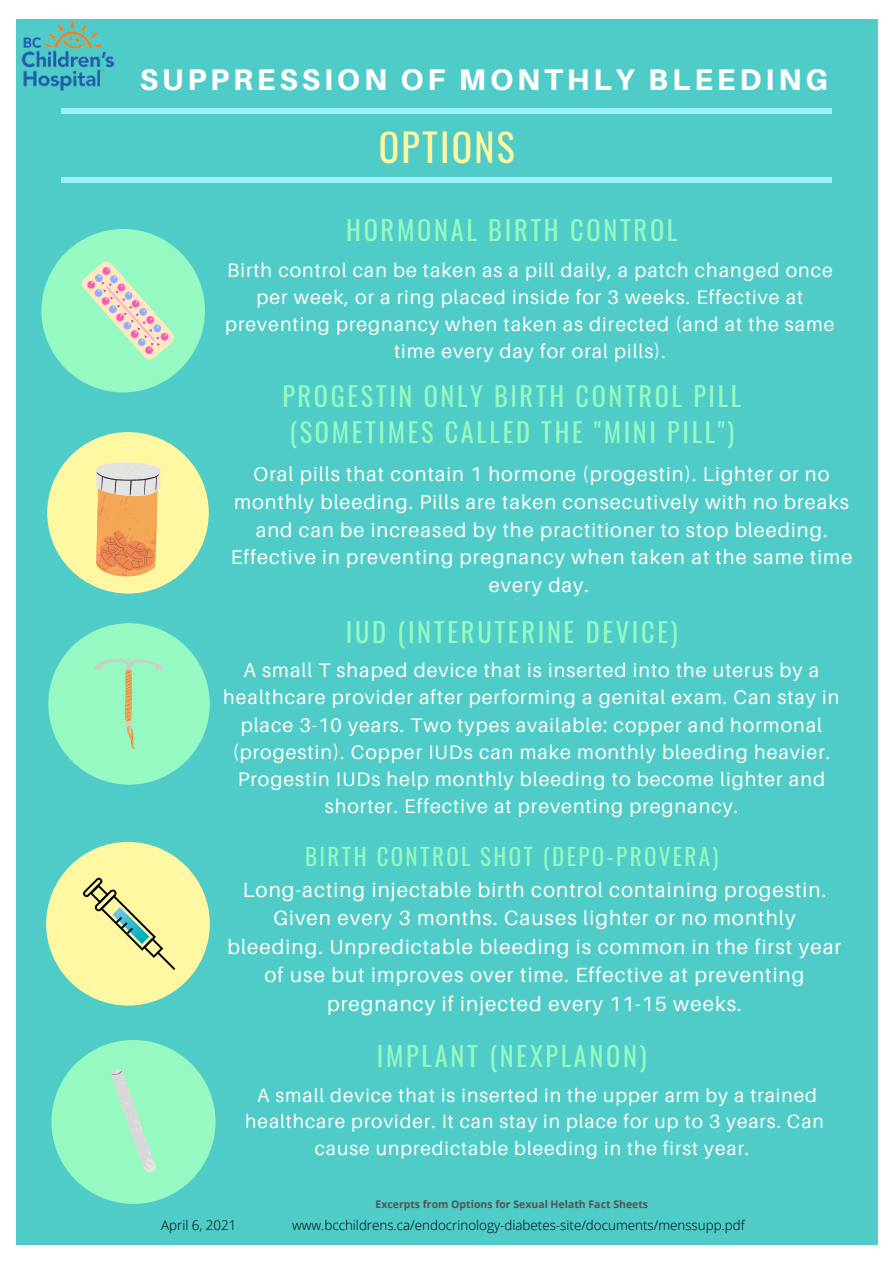
<style>
.page{position:relative;width:894px;height:1264px;background:#fff}
.page>*{position:absolute;margin:0;border:0;box-sizing:border-box;transform-origin:0 0}
.t1{font:38.1px "Oswald";letter-spacing:.06em;color:#fff7a1}
.t2{font:800 29.85px "Aileron";letter-spacing:.13em;color:#fff}
.t3{font:26.4px "Oswald";letter-spacing:.1em;color:#95f9c1}
.t4{font:26.25px/36.3px "Oswald";letter-spacing:.1em;color:#95f9c1}
.t5{font:23.1px "Oswald";letter-spacing:.1em;color:#95f9c1}
.t6{font:20.55px/28.5px "Aileron";letter-spacing:.05em;color:#fff;text-align:center}
.t7{font:19.95px/27.8px "Aileron";letter-spacing:.05em;color:#fff;text-align:center}
.t8{font:19.65px/27.2px "Aileron";letter-spacing:.05em;color:#fff;text-align:center}
.t9{font:19.5px/27px "Aileron";letter-spacing:.05em;color:#fff;text-align:center}
.t10{font:19.2px/26.4px "Aileron";letter-spacing:.05em;color:#fff;text-align:center}
.t11{font:300 13.35px "Open Sans";color:#000}
.t12{font:700 10.5px "Open Sans";color:#545454}
</style>
<div class="page">
<div style="left:16px;top:19px;width:861px;height:1225px;background:#4fcbc8"></div>
<div style="left:61px;top:177px;width:771px;height:6px;background:#9bf1f9"></div>
<div style="left:61px;top:108px;width:771px;height:6px;background:#9bf1f9"></div>
<svg style="left:41px;top:229px;width:164px;height:163px"></svg>
<svg style="left:48px;top:623px;width:162px;height:161px"></svg>
<svg style="left:47px;top:432px;width:162px;height:161px"></svg>
<svg style="left:46px;top:842px;width:164px;height:163px"></svg>
<svg style="left:51px;top:1040px;width:164px;height:163px"></svg>
<img style="left:21px;top:20px;width:94px;height:72px">
<h1 class="t2" style="left:140px;top:61px;width:689px">SUPPRESSION OF MONTHLY BLEEDING</h1>
<p class="t1" style="left:378px;top:117px;width:138px">OPTIONS</p>
<p class="t3" style="left:346px;top:209px;width:333px">HORMONAL BIRTH CONTROL</p>
<p class="t9" style="left:225px;top:256px;width:610px">Birth control can be taken as a pill daily, a patch changed once per week, or a ring placed inside for 3 weeks. Effective at preventing pregnancy when taken as directed (and at the same time every day for oral pills).</p>
<p class="t4" style="left:282px;top:377px;width:460px">PROGESTIN ONLY BIRTH CONTROL PILL (SOMETIMES CALLED THE "MINI PILL")</p>
<h3 class="t7" style="left:231px;top:460px;width:623px">Oral pills that contain 1 hormone (progestin). Lighter or no monthly bleeding. Pills are taken consecutively with no breaks and can be increased by the practitioner to stop bleeding.<br>Effective in preventing pregnancy when taken at the same time every day.</h3>
<h5 class="t3" style="left:346px;top:611px;width:333px">IUD (INTERUTERINE DEVICE)</h5>
<h2 class="t8" style="left:223px;top:656px;width:617px">A small T shaped device that is inserted into the uterus by a healthcare provider after performing a genital exam. Can stay in place 3-10 years. Two types available: copper and hormonal (progestin). Copper IUDs can make monthly bleeding heavier.<br>Progestin IUDs help monthly bleeding to become lighter and shorter. Effective at preventing pregnancy.</h2>
<h3 class="t5" style="left:305px;top:838px;width:415px">BIRTH CONTROL SHOT (DEPO-PROVERA)</h3>
<h5 class="t6" style="left:227px;top:875px;width:615px">Long-acting injectable birth control containing progestin.<br>Given every 3 months. Causes lighter or no monthly bleeding. Unpredictable bleeding is common in the first year of use but improves over time. Effective at preventing pregnancy if injected every 11-15 weeks.</h5>
<h3 class="t3" style="left:377px;top:1035px;width:271px">IMPLANT (NEXPLANON)</h3>
<h5 class="t10" style="left:245px;top:1081px;width:580px">A small device that is inserted in the upper arm by a trained healthcare provider. It can stay in place for up to 3 years. Can cause unpredictable bleeding in the first year.</h5>
<p class="t12" style="left:375px;top:1196px;width:274px">Excerpts from Options for Sexual Helath Fact Sheets</p>
<h4 class="t11" style="left:161px;top:1215px;width:77px">April 6, 2021</h4>
<h4 class="t11" style="left:292px;top:1215px;width:454px">www.bcchildrens.ca/endocrinology-diabetes-site/documents/menssupp.pdf</h4>
</div>
